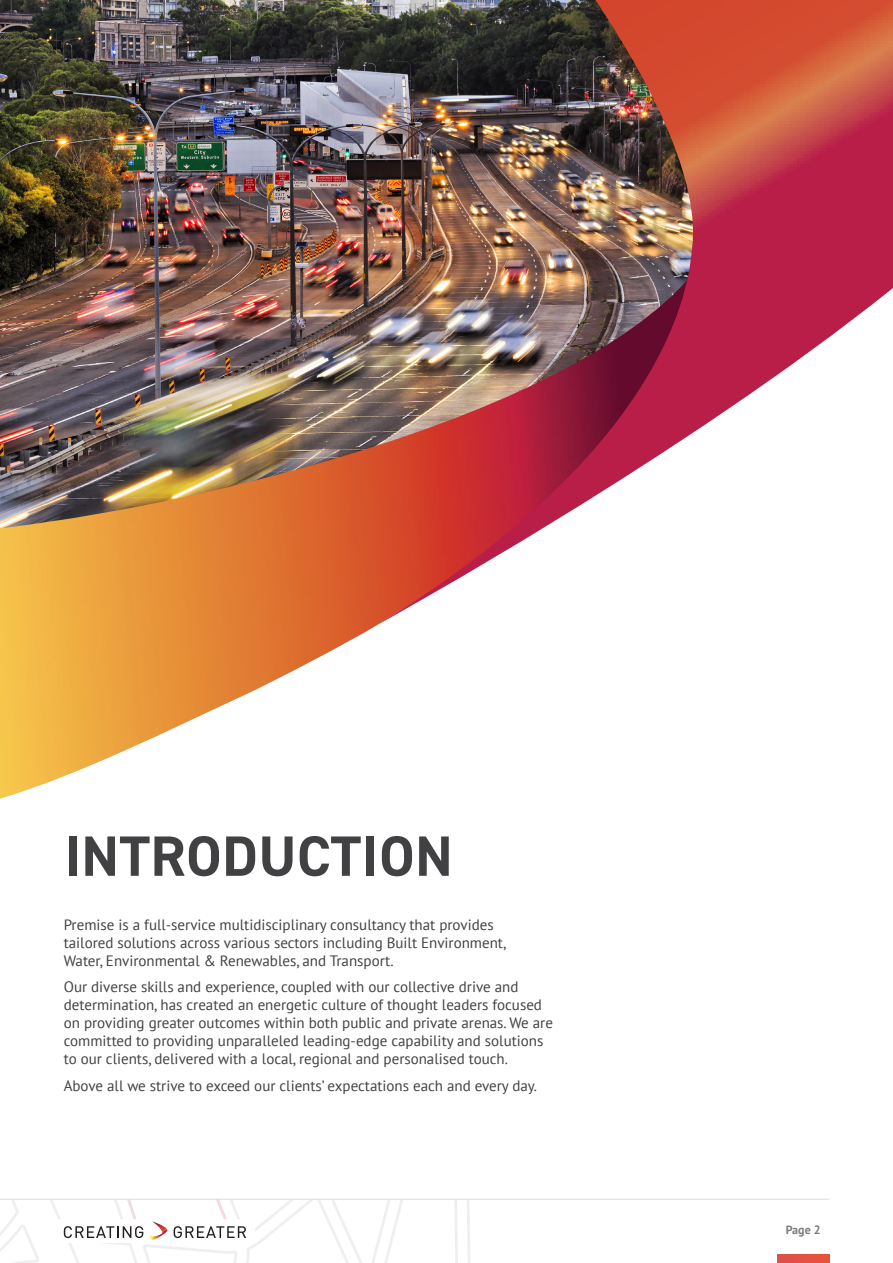
<style>
.page{position:relative;width:893px;height:1263px;background:#fff}
.page>*{position:absolute;margin:0;border:0;box-sizing:border-box;transform-origin:0 0}
.t1{font:700 57px "DIN2014";letter-spacing:.01em;color:#414042}
.t2{font:15px/18px "PT Sans";color:#414042}
.t3{font:700 12px "PT Sans";color:#7b7c7f}
</style>
<div class="page">
<img style="left:0;top:0;width:376px;height:215px">
<img style="left:0;top:215px;width:377px;height:584px">
<img style="left:376px;top:0;width:517px;height:625px">
<div style="left:777px;top:1254px;width:52px;height:9px;background:#e35241"></div>
<svg style="left:0;top:1200px;width:470px;height:63px"></svg>
<hr style="left:0;top:1199px;width:829px;height:1px;background:#dadbdc">
<p class="t1" style="left:64px;top:818px;width:390px">INTRODUCTION</p>
<p class="t2" style="left:64px;top:915px;width:444px">Premise is a full-service multidisciplinary consultancy that provides tailored solutions across various sectors including Built Environment,<br>Water, Environmental &amp; Renewables, and Transport.</p>
<p class="t2" style="left:64px;top:978px;width:491px">Our diverse skills and experience, coupled with our collective drive and determination, has created an energetic culture of thought leaders focused on providing greater outcomes within both public and private arenas. We are committed to providing unparalleled leading-edge capability and solutions to our clients, delivered with a local, regional and personalised touch.</p>
<p class="t2" style="left:64px;top:1076px;width:475px">Above all we strive to exceed our clients’ expectations each and every day.</p>
<p class="t3" style="left:786px;top:1222px;width:36px">Page 2</p>
</div>
